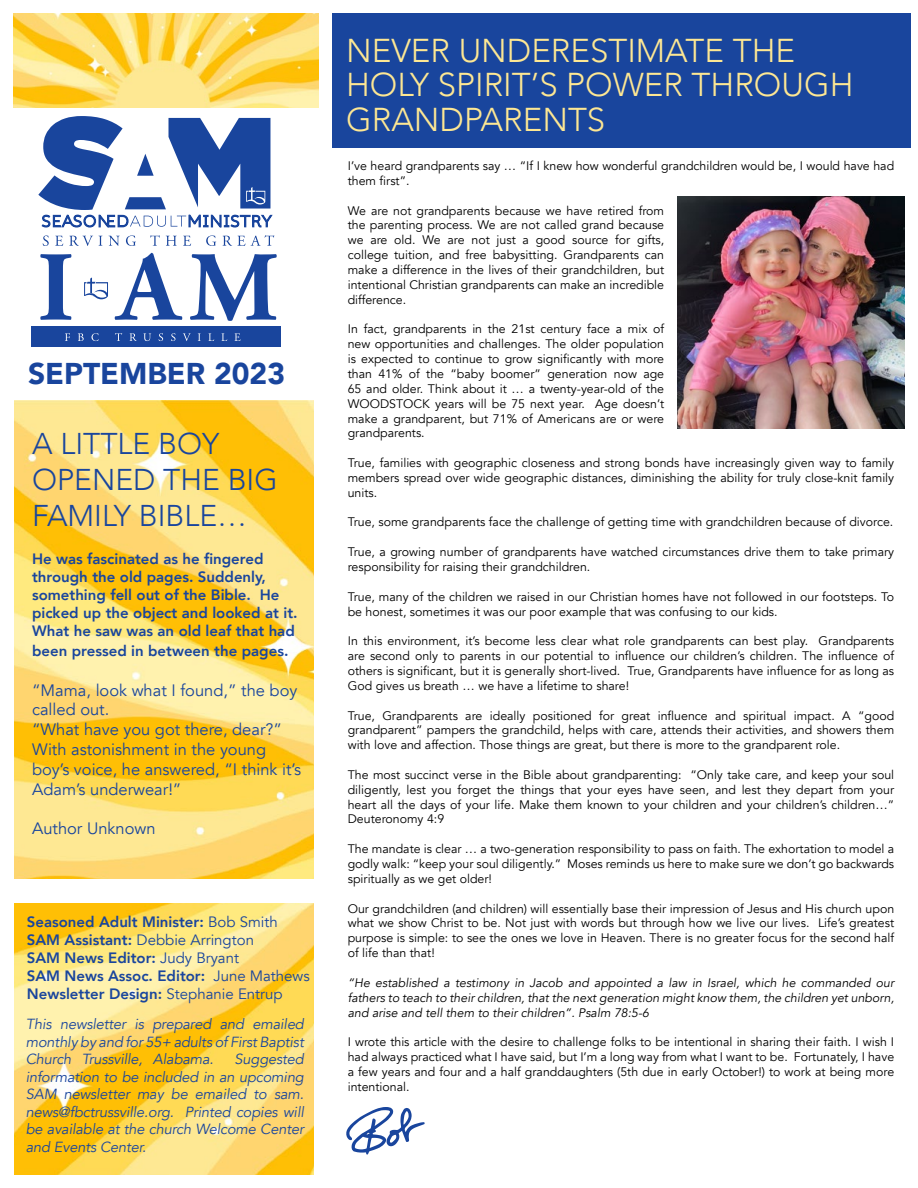
<style>
.page{position:relative;width:918px;height:1188px;background:#fff}
.page>*{position:absolute;margin:0;border:0;box-sizing:border-box;transform-origin:0 0}
.t1{font:300 33px/34.5px "Avenir";color:#fde793}
.t2{font:300 30px/36px "Avenir";color:#19459d}
.t3{font:900 30px "Avenir";color:#19459d}
.t4{font:16.5px/19.8px "Avenir";color:#19459d}
.t5{font:800 15px/18px "Avenir";color:#19459d}
.t6{font:italic 14.7px/17.5px "Avenir";letter-spacing:-.01em;color:#19459d;text-align:justify}
.t7{font:12.3px/14.9px "Avenir";color:#000;text-align:justify}
.t8{font:italic 12.3px/14.9px "Avenir";color:#000;text-align:justify}
.s1{font-weight:400}
</style>
<div class="page">
<img style="left:14px;top:400px;width:300px;height:774px">
<div style="left:332px;top:14px;width:578px;height:134px;background:#19459d"></div>
<svg style="left:40px;top:254px;width:32px;height:66px"></svg>
<svg style="left:114px;top:253px;width:69px;height:67px"></svg>
<svg style="left:190px;top:254px;width:87px;height:67px"></svg>
<div style="left:31px;top:327px;width:250px;height:20px;background:#19459d"></div>
<svg style="left:65px;top:333px;width:5px;height:8px"></svg>
<svg style="left:78px;top:333px;width:6px;height:8px"></svg>
<svg style="left:92px;top:333px;width:7px;height:8px"></svg>
<svg style="left:115px;top:333px;width:7px;height:8px"></svg>
<svg style="left:130px;top:333px;width:7px;height:8px"></svg>
<svg style="left:143px;top:333px;width:8px;height:8px"></svg>
<svg style="left:159px;top:333px;width:4px;height:8px"></svg>
<svg style="left:171px;top:333px;width:4px;height:8px"></svg>
<svg style="left:183px;top:333px;width:8px;height:8px"></svg>
<svg style="left:198px;top:333px;width:3px;height:8px"></svg>
<svg style="left:208px;top:333px;width:6px;height:8px"></svg>
<svg style="left:221px;top:333px;width:6px;height:8px"></svg>
<svg style="left:234px;top:333px;width:7px;height:8px"></svg>
<svg style="left:84px;top:277px;width:24px;height:22px"></svg>
<img style="left:14px;top:14px;width:305px;height:94px">
<svg style="left:38px;top:116px;width:236px;height:130px"></svg>
<svg style="left:346px;top:1107px;width:79px;height:48px"></svg>
<div style="left:14px;top:879px;width:300px;height:24px;background:#fff"></div>
<img style="left:677px;top:196px;width:227px;height:233px">
<h2 class="t3" style="left:28px;top:348px;width:259px">SEPTEMBER 2023</h2>
<h2 class="t2" style="left:32px;top:426px;width:247px">A LITTLE BOY<br>OPENED THE BIG<br>FAMILY BIBLE…</h2>
<p class="t5" style="left:32px;top:550px;width:267px">He was fascinated as he fingered through the old pages. Suddenly, something fell out of the Bible. He picked up the object and looked at it.<br>What he saw was an old leaf that had</p>
<p class="t5" style="left:32px;top:642px;width:258px">been pressed in between the pages.</p>
<h3 class="t4" style="left:32px;top:680px;width:271px">“Mama, look what I found,” the boy called out.<br>“What have you got there, dear?”<br>With astonishment in the young boy’s voice, he answered, “I think it’s<br>Adam’s underwear!”</h3>
<h3 class="t4" style="left:32px;top:819px;width:125px">Author Unknown</h3>
<p class="t5" style="left:27px;top:912px;width:284px">Seasoned Adult Minister: <span class="s1">Bob Smith </span>SAM Assistant: <span class="s1">Debbie Arrington<br></span>SAM News Editor: <span class="s1">Judy Bryant<br></span>SAM News Assoc. Editor: <span class="s1">June Mathews </span>Newsletter Design: <span class="s1">Stephanie Entrup</span></p>
<p class="t6" style="left:26px;top:1016px;width:280px">This newsletter is prepared and emailed monthly by and for 55+ adults of First Baptist Church Trussville, Alabama.</p>
<p class="t6" style="left:26px;top:1051px;width:280px;text-indent:209px">Suggested information to be included in an upcoming SAM newsletter may be emailed to sam. news@fbctrussville.org. Printed copies will be available at the church Welcome Center and Events Center.</p>
<h1 class="t1" style="left:346px;top:33px;width:509px">NEVER UNDERESTIMATE THE<br>HOLY SPIRIT’S POWER THROUGH<br>GRANDPARENTS</h1>
<p class="t7" style="left:348px;top:159px;width:548px">I’ve heard grandparents say … “If I knew how wonderful grandchildren would be, I would have had them first”.</p>
<p class="t7" style="left:348px;top:203px;width:318px">We are not grandparents because we have retired from the parenting process. We are not called grand because we are old. We are not just a good source for gifts, college tuition, and free babysitting. Grandparents can make a difference in the lives of their grandchildren, but intentional Christian grandparents can make an incredible difference.</p>
<p class="t7" style="left:348px;top:322px;width:318px">In fact, grandparents in the 21st century face a mix of new opportunities and challenges. The older population is expected to continue to grow significantly with more than 41% of the “baby boomer” generation now age 65 and older. Think about it … a twenty-year-old of the WOODSTOCK years will be 75 next year. Age doesn’t make a grandparent, but 71% of Americans are or were grandparents.</p>
<p class="t7" style="left:348px;top:456px;width:548px">True, families with geographic closeness and strong bonds have increasingly given way to family members spread over wide geographic distances, diminishing the ability for truly close-knit family units.</p>
<p class="t7" style="left:348px;top:515px;width:547px">True, some grandparents face the challenge of getting time with grandchildren because of divorce.</p>
<p class="t7" style="left:348px;top:545px;width:548px">True, a growing number of grandparents have watched circumstances drive them to take primary responsibility for raising their grandchildren.</p>
<p class="t7" style="left:348px;top:589px;width:548px">True, many of the children we raised in our Christian homes have not followed in our footsteps. To be honest, sometimes it was our poor example that was confusing to our kids.</p>
<p class="t7" style="left:348px;top:634px;width:548px">In this environment, it’s become less clear what role grandparents can best play. Grandparents are second only to parents in our potential to influence our children’s children. The influence of others is significant, but it is generally short-lived. True, Grandparents have influence for as long as God gives us breath … we have a lifetime to share!</p>
<p class="t7" style="left:348px;top:708px;width:548px">True, Grandparents are ideally positioned for great influence and spiritual impact. A “good grandparent” pampers the grandchild, helps with care, attends their activities, and showers them with love and affection. Those things are great, but there is more to the grandparent role.</p>
<p class="t7" style="left:348px;top:767px;width:548px">The most succinct verse in the Bible about grandparenting: “Only take care, and keep your soul diligently, lest you forget the things that your eyes have seen, and lest they depart from your heart all the days of your life. Make them known to your children and your children’s children…” Deuteronomy 4:9</p>
<p class="t7" style="left:348px;top:842px;width:548px">The mandate is clear … a two-generation responsibility to pass on faith. The exhortation to model a godly walk: “keep your soul diligently.” Moses reminds us here to make sure we don’t go backwards spiritually as we get older!</p>
<p class="t7" style="left:348px;top:901px;width:548px">Our grandchildren (and children) will essentially base their impression of Jesus and His church upon what we show Christ to be. Not just with words but through how we live our lives. Life’s greatest purpose is simple: to see the ones we love in Heaven. There is no greater focus for the second half of life than that!</p>
<p class="t8" style="left:348px;top:975px;width:548px">“He established a testimony in Jacob and appointed a law in Israel, which he commanded our fathers to teach to their children, that the next generation might know them, the children yet unborn, and arise and tell them to their children”. Psalm 78:5-6</p>
<p class="t7" style="left:348px;top:1035px;width:548px">I wrote this article with the desire to challenge folks to be intentional in sharing their faith. I wish I had always practiced what I have said, but I’m a long way from what I want to be. Fortunately, I have a few years and four and a half granddaughters (5th due in early October!) to work at being more intentional.</p>
</div>
